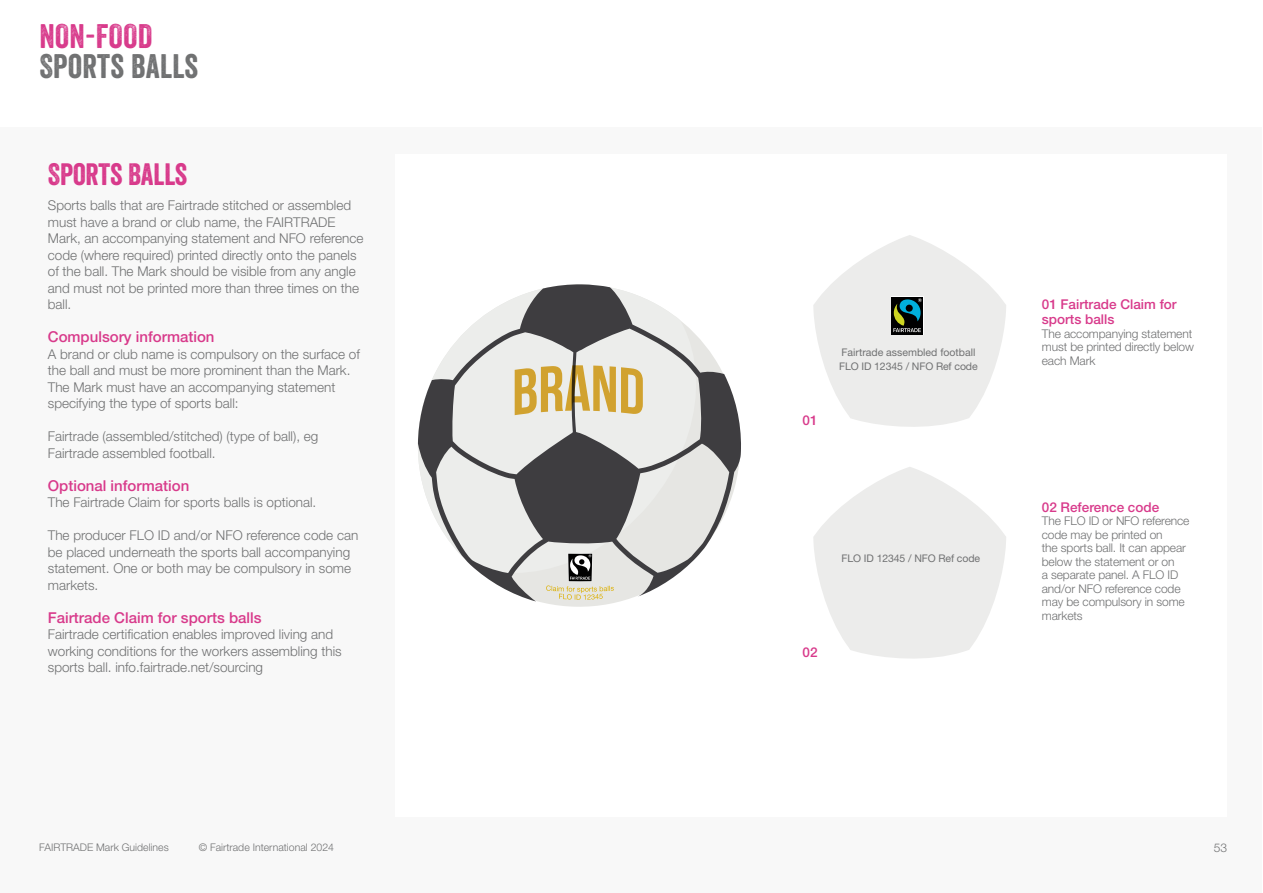
<style>
.page{position:relative;width:1263px;height:893px;background:#fff}
.page>*{position:absolute;margin:0;border:0;box-sizing:border-box;transform-origin:0 0}
.t1{font:33px "Veneer";letter-spacing:.01em;color:#707172}
.t2{font:33px "Veneer";letter-spacing:.01em;color:#d83a8b}
.t3{font:30px "Veneer";letter-spacing:-.005em;color:#d83a8b}
.t4{font:500 15px "Helvetica Neue LT Std";color:#d83a8b}
.t5{font:300 13.5px/16.5px "Helvetica Neue LT Std";color:#707172}
.t6{font:500 13.5px/15px "Helvetica Neue LT Std";color:#d83a8b}
.t7{font:300 12px/13.5px "Helvetica Neue LT Std";letter-spacing:-.01em;color:#707172}
.t8{font:10.5px/13.5px "Helvetica Neue LT Std";letter-spacing:-.01em;color:#707172}
.t9{font:300 10.5px "Helvetica Neue LT Std";color:#707172}
</style>
<div class="page">
<div style="left:1px;top:128px;width:1261px;height:765px;background:#f8f8f8"></div>
<div style="left:395px;top:154px;width:832px;height:663px;background:#fff"></div>
<svg style="left:418px;top:284px;width:323px;height:317px;fill:#ecedeb"></svg>
<svg style="left:515px;top:365px;width:128px;height:50px"></svg>
<svg style="left:546px;top:553px;width:68px;height:47px"></svg>
<svg style="left:813px;top:467px;width:193px;height:192px"></svg>
<svg style="left:813px;top:235px;width:193px;height:192px"></svg>
<h1 class="t2" style="left:39px;top:16px;width:114px">NON-FOOD</h1>
<h1 class="t1" style="left:39px;top:46px;width:160px">SPORTS BALLS</h1>
<h2 class="t3" style="left:48px;top:155px;width:141px">SPORTS BALLS</h2>
<p class="t5" style="left:48px;top:197px;width:317px">Sports balls that are Fairtrade stitched or assembled must have a brand or club name, the FAIRTRADE Mark, an accompanying statement and NFO reference code (where required) printed directly onto the panels of the ball. The Mark should be visible from any angle and must not be printed more than three times on the ball.</p>
<p class="t4" style="left:48px;top:328px;width:168px">Compulsory information</p>
<p class="t5" style="left:48px;top:345px;width:314px">A brand or club name is compulsory on the surface of the ball and must be more prominent than the Mark.<br>The Mark must have an accompanying statement specifying the type of sports ball:</p>
<p class="t5" style="left:48px;top:428px;width:272px">Fairtrade (assembled/stitched) (type of ball), eg<br>Fairtrade assembled football.</p>
<p class="t4" style="left:48px;top:476px;width:143px">Optional information</p>
<p class="t5" style="left:48px;top:494px;width:270px">The Fairtrade Claim for sports balls is optional.</p>
<p class="t5" style="left:48px;top:527px;width:312px">The producer FLO ID and/or NFO reference code can be placed underneath the sports ball accompanying statement. One or both may be compulsory in some markets.</p>
<p class="t4" style="left:48px;top:608px;width:215px">Fairtrade Claim for sports balls</p>
<p class="t5" style="left:48px;top:626px;width:295px">Fairtrade certification enables improved living and working conditions for the workers assembling this sports ball. info.fairtrade.net/sourcing</p>
<p class="t6" style="left:803px;top:413px;width:17px">01</p>
<p class="t8" style="left:839px;top:346px;width:140px">Fairtrade assembled football<br>FLO ID 12345 / NFO Ref code</p>
<p class="t8" style="left:842px;top:552px;width:140px">FLO ID 12345 / NFO Ref code</p>
<p class="t6" style="left:803px;top:644px;width:17px">02</p>
<p class="t6" style="left:1042px;top:297px;width:136px">01 Fairtrade Claim for sports balls</p>
<p class="t7" style="left:1042px;top:327px;width:154px">The accompanying statement must be printed directly below each Mark</p>
<p class="t6" style="left:1042px;top:499px;width:119px">02 Reference code</p>
<p class="t7" style="left:1042px;top:514px;width:149px">The FLO ID or NFO reference code may be printed on<br>the sports ball. It can appear below the statement or on<br>a separate panel. A FLO ID and/or NFO reference code may be compulsory in some markets</p>
<p class="t9" style="left:39px;top:840px;width:131px">FAIRTRADE Mark Guidelines</p>
<p class="t9" style="left:199px;top:840px;width:137px">© Fairtrade International 2024</p>
<p class="t7" style="left:1214px;top:840px;width:15px">53</p>
</div>
